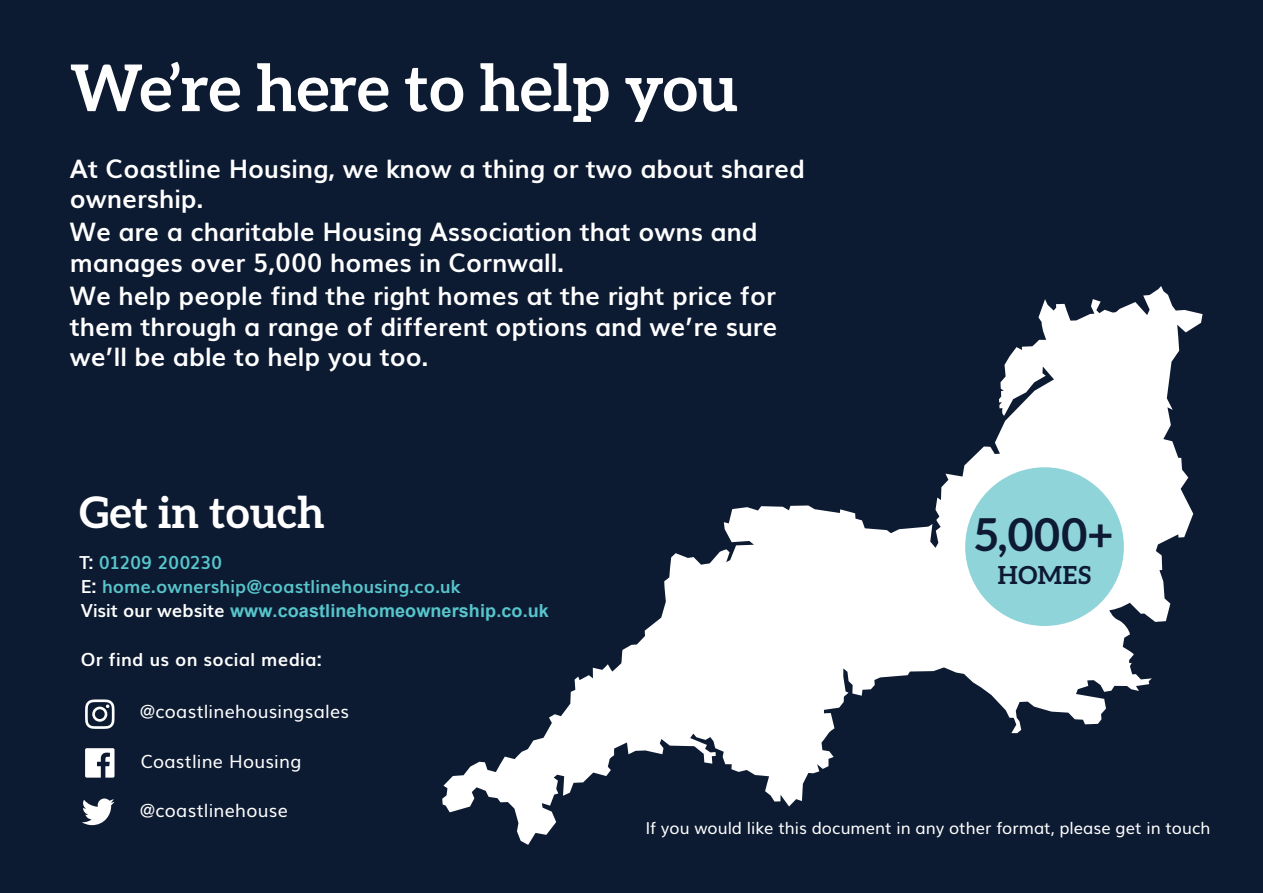
<style>
.page{position:relative;width:1263px;height:893px;background:#0d1b32}
.page>*{position:absolute;margin:0;border:0;box-sizing:border-box;transform-origin:0 0}
.t1{font:700 64.5px "Aleo";color:#fff}
.t2{font:700 45.3px "Aleo";color:#0e1934}
.t3{font:700 43.5px "Aleo";color:#fff}
.t4{font:700 25.5px/30.6px "Muli";color:#fff}
.t5{font:700 24.9px "Aleo";letter-spacing:.025em;color:#0e1934}
.t6{font:18px "Muli";letter-spacing:.015em;color:#fff}
.t7{font:700 18px "Arial";letter-spacing:.005em;color:#57c5cc}
.t8{font:700 18px "Muli";letter-spacing:.005em;color:#57c5cc}
.t9{font:700 18px "Muli";letter-spacing:.02em;color:#fff}
.t10{font:700 18px "Muli";letter-spacing:-.03em;color:#57c5cc}
.t11{font:16.5px "Muli";color:#fff}
.s1{color:#fff}
.s2{font-family:"Muli";color:#fff}
</style>
<div class="page">
<svg style="left:442px;top:286px;width:760px;height:559px"></svg>
<div style="left:965px;top:467px;width:159px;height:159px;background:#8ed4d9;border-radius:50%"></div>
<svg style="left:82px;top:798px;width:33px;height:27px"></svg>
<svg style="left:85px;top:748px;width:30px;height:30px"></svg>
<svg style="left:85px;top:699px;width:30px;height:30px"></svg>
<h1 class="t1" style="left:70px;top:51px;width:670px">We’re here to help you</h1>
<p class="t4" style="left:70px;top:152px;width:736px">At Coastline Housing, we know a thing or two about shared ownership.</p>
<p class="t4" style="left:70px;top:215px;width:689px">We are a charitable Housing Association that owns and manages over 5,000 homes in Cornwall.</p>
<p class="t4" style="left:70px;top:279px;width:709px;text-align:justify">We help people find the right homes at the right price for them through a range of different options and we’re sure we’ll be able to help you too.</p>
<h3 class="t3" style="left:79px;top:487px;width:247px">Get in touch</h3>
<p class="t10" style="left:79px;top:548px;width:144px"><span class="s1">T:</span> 01209 200230</p>
<p class="t7" style="left:81px;top:598px;width:470px"><span class="s2">Visit our website</span> www.coastlinehomeownership.co.uk</p>
<p class="t8" style="left:81px;top:572px;width:381px"><span class="s1">E:</span> home.ownership@coastlinehousing.co.uk</p>
<p class="t9" style="left:81px;top:645px;width:243px">Or find us on social media:</p>
<p class="t6" style="left:140px;top:697px;width:211px">@coastlinehousingsales</p>
<p class="t6" style="left:141px;top:746px;width:162px">Coastline Housing</p>
<p class="t6" style="left:140px;top:796px;width:150px">@coastlinehouse</p>
<h2 class="t2" style="left:974px;top:508px;width:139px">5,000+</h2>
<p class="t5" style="left:998px;top:560px;width:95px">HOMES</p>
<p class="t11" style="left:645px;top:814px;width:567px">If you would like this document in any other format, please get in touch</p>
</div>
